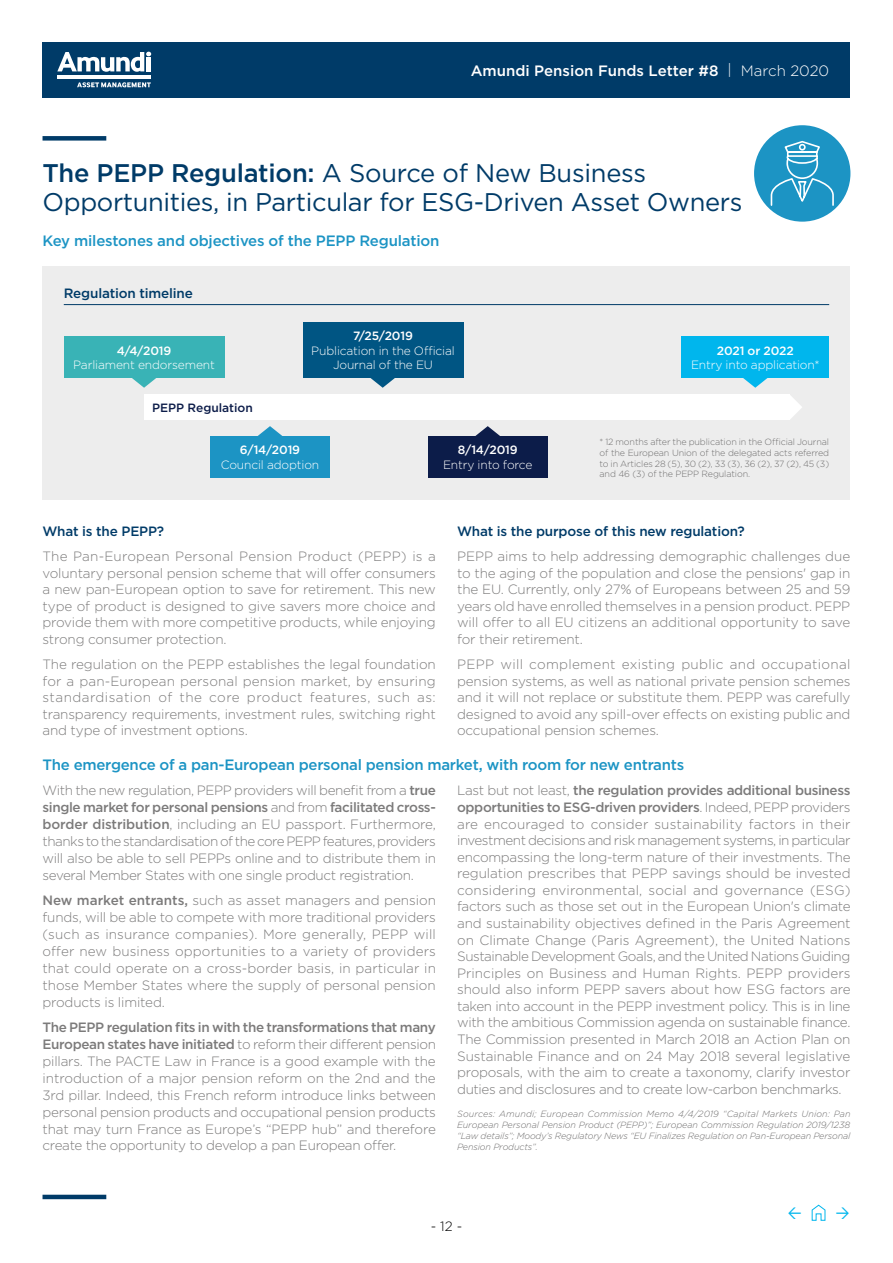
<style>
.page{position:relative;width:893px;height:1263px;background:#fff}
.page>*{position:absolute;margin:0;border:0;box-sizing:border-box;transform-origin:0 0}
.t1{font:25.5px/28.5px "Gotham";letter-spacing:-.015em;color:#003b68}
.t2{font:500 15px "Gotham";letter-spacing:-.015em;color:#1c94c4}
.t3{font:500 15px "Gotham";color:#fff}
.t4{font:300 13.5px/16.5px "Gotham";letter-spacing:-.01em;color:#7c7b7b;text-align:justify}
.t5{font:500 13.5px "Gotham";letter-spacing:-.01em;color:#003b68}
.t6{font:300 13.5px "Gotham";color:#000}
.t7{font:300 12px/14.4px "Gotham";letter-spacing:-.01em;color:#fff;text-align:center}
.t8{font:500 12px "Gotham";letter-spacing:-.01em;color:#fff}
.t9{font:500 12px "Gotham";color:#0c1c49}
.t10{font:italic 300 9px/10.8px "Gotham";letter-spacing:-.01em;color:#706f6f;text-align:justify}
.t11{font:300 9px/10.8px "Gotham";letter-spacing:-.01em;color:#706f6f;text-align:justify}
.s1{font-weight:300}
.s2{font-weight:500}
</style>
<div class="page">
<div style="left:43px;top:266px;width:807px;height:234px;background:#ededed"></div>
<svg style="left:811px;top:1204px;width:15px;height:17px"></svg>
<div style="left:43px;top:43px;width:807px;height:55px;background:#003b68"></div>
<svg style="left:57px;top:52px;width:94px;height:20px"></svg>
<hr style="left:147px;top:57px;width:4px;height:14px;background:#fff">
<hr style="left:58px;top:75px;width:93px;height:4px;background:#fff">
<svg style="left:77px;top:82px;width:74px;height:6px"></svg>
<hr style="left:43px;top:1195px;width:63px;height:4px;background:#003b68">
<div style="left:43px;top:136px;width:63px;height:5px;background:#003b68"></div>
<div style="left:144px;top:394px;width:646px;height:26px;background:#fff"></div>
<svg style="left:790px;top:395px;width:12px;height:24px"></svg>
<div style="left:64px;top:336px;width:160px;height:41px;background:#39b3b6"></div>
<svg style="left:131px;top:377px;width:26px;height:11px"></svg>
<div style="left:303px;top:322px;width:160px;height:55px;background:#005583"></div>
<svg style="left:370px;top:377px;width:25px;height:11px"></svg>
<div style="left:210px;top:436px;width:120px;height:41px;background:#1c94c4"></div>
<svg style="left:258px;top:426px;width:25px;height:10px"></svg>
<div style="left:428px;top:436px;width:119px;height:41px;background:#0c1c49"></div>
<svg style="left:475px;top:426px;width:25px;height:10px"></svg>
<div style="left:681px;top:336px;width:148px;height:41px;background:#00b6ed"></div>
<svg style="left:742px;top:377px;width:26px;height:11px"></svg>
<hr style="left:64px;top:304px;width:765px;height:1px;background:#003b68">
<div style="left:754px;top:125px;width:96px;height:97px;background:#1c94c4;border-radius:50%"></div>
<svg style="left:770px;top:140px;width:64px;height:66px"></svg>
<p class="t3" style="left:471px;top:61px;width:360px">Amundi Pension Funds Letter #8 <span class="s1">| March 2020</span></p>
<h1 class="t1" style="left:43px;top:158px;width:701px"><span class="s2">The PEPP Regulation:</span> A Source of New Business<br>Opportunities, in Particular for ESG-Driven Asset Owners</h1>
<p class="t2" style="left:43px;top:230px;width:398px">Key milestones and objectives of the PEPP Regulation</p>
<p class="t5" style="left:64px;top:284px;width:131px">Regulation timeline</p>
<p class="t8" style="left:117px;top:342px;width:56px">4/4/2019</p>
<p class="t7" style="left:73px;top:357px;width:143px">Parliament endorsement</p>
<p class="t9" style="left:152px;top:400px;width:102px">PEPP Regulation</p>
<p class="t8" style="left:353px;top:328px;width:61px">7/25/2019</p>
<p class="t7" style="left:311px;top:343px;width:145px">Publication in the Official<br>Journal of the EU</p>
<p class="t8" style="left:240px;top:442px;width:62px">6/14/2019</p>
<p class="t7" style="left:221px;top:457px;width:100px">Council adoption</p>
<p class="t8" style="left:458px;top:442px;width:62px">8/14/2019</p>
<p class="t7" style="left:443px;top:457px;width:91px">Entry into force</p>
<p class="t8" style="left:717px;top:342px;width:78px">2021 or 2022</p>
<p class="t7" style="left:691px;top:357px;width:130px">Entry into application*</p>
<p class="t11" style="left:600px;top:436px;width:231px">* 12 months after the publication in the Official Journal of the European Union of the delegated acts referred to in Articles 28 (5), 30 (2), 33 (3), 36 (2), 37 (2), 45 (3) and 46 (3) of the PEPP Regulation.</p>
<p class="t5" style="left:457px;top:522px;width:289px">What is the purpose of this new regulation?</p>
<p class="t4" style="left:457px;top:548px;width:395px">PEPP aims to help addressing demographic challenges due to the aging of the population and close the pensions' gap in the EU. Currently, only 27% of Europeans between 25 and 59 years old have enrolled themselves in a pension product. PEPP will offer to all EU citizens an additional opportunity to save for their retirement.</p>
<p class="t4" style="left:457px;top:656px;width:395px">PEPP will complement existing public and occupational pension systems, as well as national private pension schemes and it will not replace or substitute them. PEPP was carefully designed to avoid any spill-over effects on existing public and occupational pension schemes.</p>
<p class="t2" style="left:43px;top:755px;width:643px">The emergence of a pan-European personal pension market, with room for new entrants</p>
<p class="t4" style="left:43px;top:782px;width:395px;line-height:17px">With the new regulation, PEPP providers will benefit from a <span class="s2">true single market for personal pensions</span> and from <span class="s2">facilitated cross&shy;border distribution</span>, including an EU passport. Furthermore, thanks to the standardisation of the core PEPP features, providers will also be able to sell PEPPs online and to distribute them in several Member States with one single product registration.</p>
<p class="t4" style="left:43px;top:892px;width:395px;line-height:17px"><span class="s2">New market entrants,</span> such as asset managers and pension funds, will be able to compete with more traditional providers (such as insurance companies). More generally, PEPP will offer new business opportunities to a variety of providers that could operate on a cross-border basis, in particular in those Member States where the supply of personal pension products is limited.</p>
<p class="t4" style="left:43px;top:1018px;width:395px;line-height:17px"><span class="s2">The PEPP regulation fits in with the transformations that many European states have initiated</span> to reform their different pension pillars. The PACTE Law in France is a good example with the introduction of a major pension reform on the 2nd and the 3rd pillar. Indeed, this French reform introduce links between personal pension products and occupational pension products that may turn France as Europe’s “PEPP hub” and therefore create the opportunity to develop a pan European offer.</p>
<p class="t5" style="left:43px;top:522px;width:123px">What is the PEPP?</p>
<p class="t4" style="left:43px;top:548px;width:395px">The Pan-European Personal Pension Product (PEPP) is a voluntary personal pension scheme that will offer consumers a new pan-European option to save for retirement. This new type of product is designed to give savers more choice and provide them with more competitive products, while enjoying strong consumer protection.</p>
<p class="t4" style="left:43px;top:655px;width:395px">The regulation on the PEPP establishes the legal foundation for a pan-European personal pension market, by ensuring standardisation of the core product features, such as: transparency requirements, investment rules, switching right and type of investment options.</p>
<p class="t4" style="left:457px;top:782px;width:395px">Last but not least, <span class="s2">the regulation provides additional business opportunities to ESG-driven providers</span>. Indeed, PEPP providers are encouraged to consider sustainability factors in their investment decisions and risk management systems, in particular encompassing the long-term nature of their investments. The regulation prescribes that PEPP savings should be invested considering environmental, social and governance (ESG) factors such as those set out in the European Union's climate and sustainability objectives defined in the Paris Agreement on Climate Change (Paris Agreement), the United Nations Sustainable Development Goals, and the United Nations Guiding Principles on Business and Human Rights. PEPP providers should also inform PEPP savers about how ESG factors are taken into account in the PEPP investment policy. This is in line with the ambitious Commission agenda on sustainable finance.<br>The Commission presented in March 2018 an Action Plan on Sustainable Finance and on 24 May 2018 several legislative proposals, with the aim to create a taxonomy, clarify investor duties and disclosures and to create low-carbon benchmarks.</p>
<p class="t10" style="left:457px;top:1108px;width:395px">Sources: Amundi; European Commission Memo 4/4/2019 “Capital Markets Union: Pan European Personal Pension Product (PEPP)”; European Commission Regulation 2019/1238 “Law details”; Moody’s Regulatory News “EU Finalizes Regulation on Pan-European Personal Pension Products”.</p>
<p class="t6" style="left:431px;top:1218px;width:33px">- 12 -</p>
</div>
